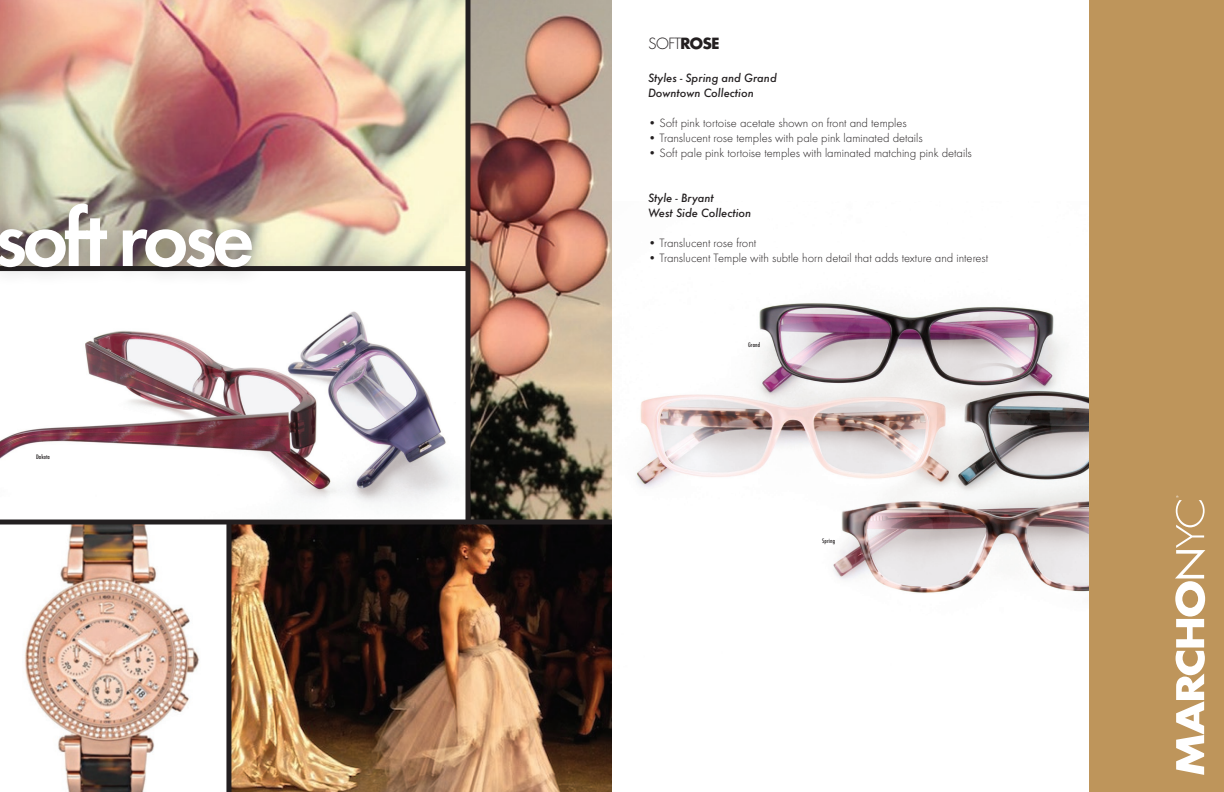
<style>
.page{position:relative;width:1224px;height:792px;background:#fff}
.page>*{position:absolute;margin:0;border:0;box-sizing:border-box;transform-origin:0 0}
.t1{font:600 82px "Futura T";letter-spacing:-.06em;color:#fff}
.t2{font:300 17px "Futura T";color:#231f20}
.t3{font:300 12.5px "Futura T";color:#231f20}
.t4{font:italic 500 12.5px/15px "Futura T";color:#231f20}
.t5{font:500 condensed 6px "Futura";letter-spacing:.02em;color:#231f20}
.s1{font-weight:700}
</style>
<div class="page">
<img style="left:636px;top:303px;width:453px;height:290px">
<div style="left:1089px;top:0;width:135px;height:792px;background:#be955b"></div>
<svg style="left:1175px;top:496px;width:30px;height:279px"></svg>
<img style="left:231px;top:524px;width:381px;height:268px">
<img style="left:0;top:271px;width:466px;height:249px">
<img style="left:0;top:0;width:466px;height:266px">
<img style="left:470px;top:0;width:142px;height:520px">
<img style="left:8px;top:524px;width:210px;height:268px">
<div style="left:0;top:266px;width:469px;height:5px;background:#231f20"></div>
<hr style="left:0;top:520px;width:612px;height:4px;background:#231f20">
<hr style="left:466px;top:0;width:4px;height:522px;background:#231f20">
<div style="left:226px;top:521px;width:5px;height:271px;background:#231f20"></div>
<div style="left:0;top:185px;width:272px;height:103px;background:#231f20;opacity:.3"></div>
<h1 class="t1" style="left:-6px;top:190px;width:262px">soft rose</h1>
<p class="t5" style="left:36px;top:453px;width:16px">Dakota</p>
<h2 class="t2" style="left:648px;top:33px;width:73px">SOFT<span class="s1">ROSE</span></h2>
<p class="t4" style="left:648px;top:70px;width:130px">Styles - Spring and Grand<br>Downtown Collection</p>
<p class="t3" style="left:648px;top:115px;width:260px">• Soft pink tortoise acetate shown on front and temples</p>
<p class="t3" style="left:648px;top:130px;width:276px">• Translucent rose temples with pale pink laminated details</p>
<p class="t3" style="left:648px;top:145px;width:325px">• Soft pale pink tortoise temples with laminated matching pink details</p>
<p class="t4" style="left:648px;top:190px;width:105px">Style - Bryant<br>West Side Collection</p>
<p class="t3" style="left:648px;top:235px;width:110px">• Translucent rose front</p>
<p class="t3" style="left:648px;top:250px;width:342px">• Translucent Temple with subtle horn detail that adds texture and interest</p>
<p class="t5" style="left:748px;top:341px;width:14px">Grand</p>
<p class="t5" style="left:822px;top:537px;width:14px">Spring</p>
</div>
